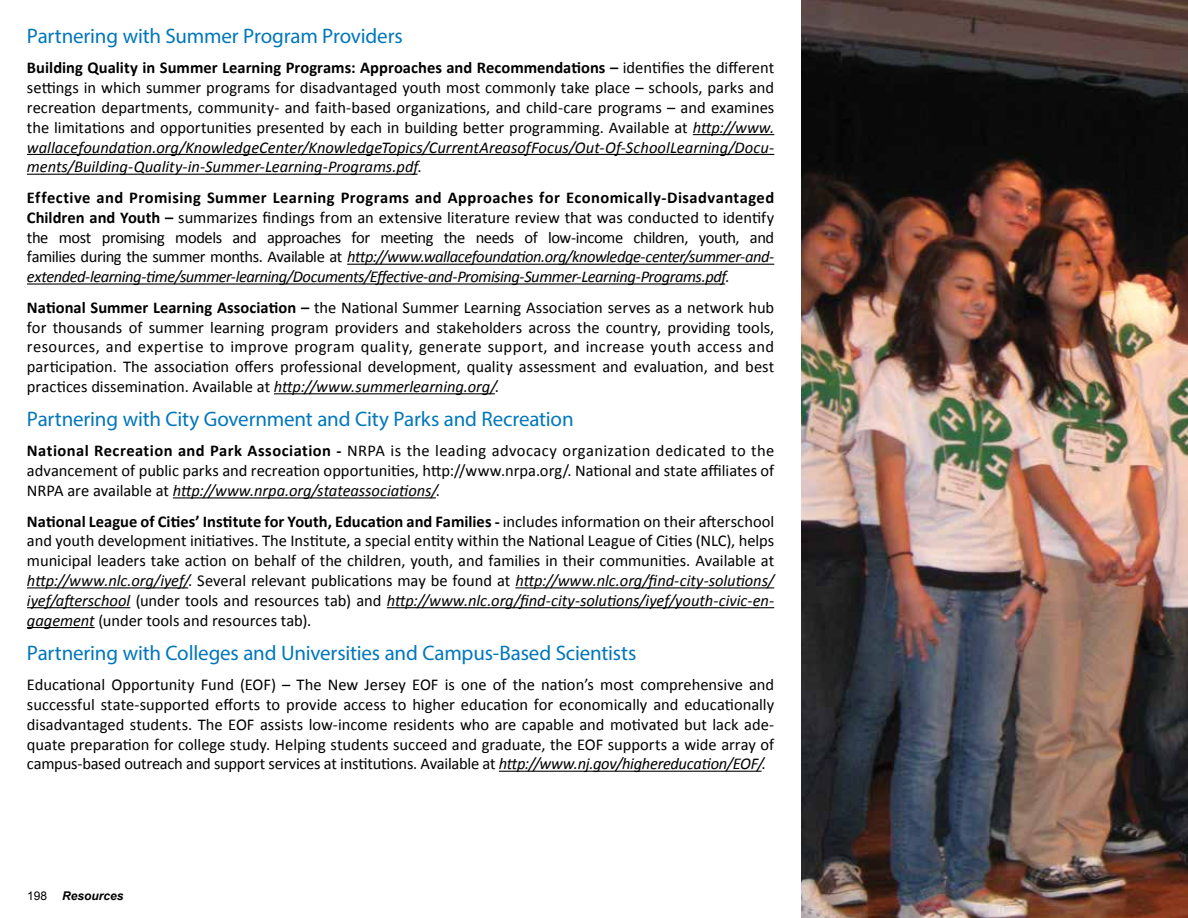
<style>
.page{position:relative;width:1188px;height:918px;background:#fff}
.page>*{position:absolute;margin:0;border:0;box-sizing:border-box;transform-origin:0 0}
.t1{font:21px "Myriad Pro";letter-spacing:-.01em;color:#07b}
.t2{font:16.5px/19.8px "Calibri";letter-spacing:-.005em;color:#000;text-align:justify}
.t3{font:italic 700 12px "Arial";color:#000}
.t4{font:12px "Arial";color:#000}
.s1{font-weight:700}
.s2{font-style:italic}
</style>
<div class="page">
<hr style="left:693px;top:134px;width:81px;height:1px;background:#000">
<hr style="left:27px;top:154px;width:747px;height:1px;background:#000">
<hr style="left:27px;top:174px;width:391px;height:1px;background:#000">
<hr style="left:347px;top:264px;width:427px;height:1px;background:#000">
<hr style="left:27px;top:283px;width:698px;height:2px;background:#000">
<hr style="left:274px;top:393px;width:221px;height:1px;background:#000">
<hr style="left:173px;top:497px;width:263px;height:1px;background:#000">
<hr style="left:27px;top:587px;width:161px;height:1px;background:#000">
<hr style="left:515px;top:587px;width:259px;height:1px;background:#000">
<hr style="left:27px;top:607px;width:103px;height:1px;background:#000">
<hr style="left:387px;top:607px;width:387px;height:1px;background:#000">
<hr style="left:27px;top:627px;width:68px;height:1px;background:#000">
<hr style="left:499px;top:771px;width:263px;height:1px;background:#000">
<img style="left:801px;top:0;width:387px;height:918px">
<p class="t1" style="left:27px;top:23px;width:377px">Partnering with Summer Program Providers</p>
<p class="t2" style="left:27px;top:58px;width:749px"><span class="s1">Building Quality in Summer Learning Programs: Approaches and Recommendations –</span> identifies the different settings in which summer programs for disadvantaged youth most commonly take place – schools, parks and recreation departments, community- and faith-based organizations, and child-care programs – and examines the limitations and opportunities presented by each in building better programming. Available at <span class="s2">http://www. wallacefoundation.org/KnowledgeCenter/KnowledgeTopics/CurrentAreasofFocus/Out-Of-SchoolLearning/Docu&shy;ments/Building-Quality-in-Summer-Learning-Programs.pdf</span>.</p>
<p class="t2" style="left:27px;top:188px;width:749px"><span class="s1">Effective and Promising Summer Learning Programs and Approaches for Economically-Disadvantaged Children and Youth –</span> summarizes findings from an extensive literature review that was conducted to identify the most promising models and approaches for meeting the needs of low-income children, youth, and families during the summer months. Available at <span class="s2">http://www.wallacefoundation.org/knowledge-center/summer-and&shy;extended-learning-time/summer-learning/Documents/Effective-and-Promising-Summer-Learning-Programs.pdf</span>.</p>
<p class="t2" style="left:27px;top:297px;width:749px"><span class="s1">National Summer Learning Association –</span> the National Summer Learning Association serves as a network hub for thousands of summer learning program providers and stakeholders across the country, providing tools, resources, and expertise to improve program quality, generate support, and increase youth access and participation. The association offers professional development, quality assessment and evaluation, and best practices dissemination. Available at <span class="s2">http://www.summerlearning.org/</span>.</p>
<p class="t1" style="left:27px;top:406px;width:548px">Partnering with City Government and City Parks and Recreation</p>
<p class="t2" style="left:27px;top:441px;width:749px"><span class="s1">National Recreation and Park Association -</span> NRPA is the leading advocacy organization dedicated to the advancement of public parks and recreation opportunities, http://www.nrpa.org/. National and state affiliates of NRPA are available at <span class="s2">http://www.nrpa.org/stateassociations/</span>.</p>
<p class="t2" style="left:27px;top:511px;width:749px"><span class="s1">National League of Cities’ Institute for Youth, Education and Families -</span> includes information on their afterschool and youth development initiatives. The Institute, a special entity within the National League of Cities (NLC), helps municipal leaders take action on behalf of the children, youth, and families in their communities. Available at <span class="s2">http://www.nlc.org/iyef/</span>. Several relevant publications may be found at <span class="s2">http://www.nlc.org/find-city-solutions/ iyef/afterschool</span> (under tools and resources tab) and <span class="s2">http://www.nlc.org/find-city-solutions/iyef/youth-civic-en&shy;gagement</span> (under tools and resources tab).</p>
<p class="t1" style="left:27px;top:640px;width:611px">Partnering with Colleges and Universities and Campus-Based Scientists</p>
<p class="t2" style="left:27px;top:675px;width:749px">Educational Opportunity Fund (EOF) – The New Jersey EOF is one of the nation’s most comprehensive and successful state-supported efforts to provide access to higher education for economically and educationally disadvantaged students. The EOF assists low-income residents who are capable and motivated but lack ade&shy;quate preparation for college study. Helping students succeed and graduate, the EOF supports a wide array of campus-based outreach and support services at institutions. Available at <span class="s2">http://www.nj.gov/highereducation/EOF/</span>.</p>
<p class="t4" style="left:27px;top:888px;width:22px">198</p>
<p class="t3" style="left:62px;top:888px;width:63px">Resources</p>
</div>
